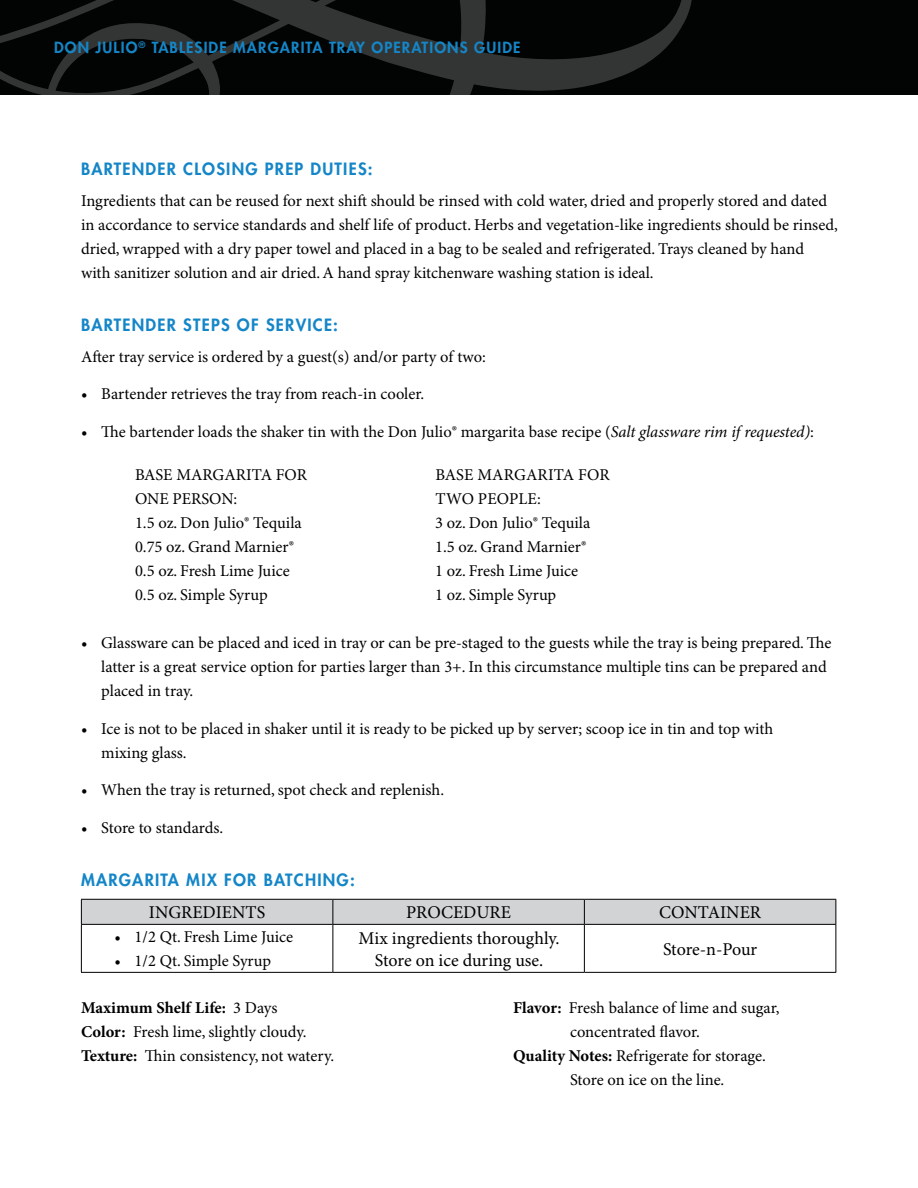
<style>
.page{position:relative;width:918px;height:1188px;background:#fff}
.page>*{position:absolute;margin:0;border:0;box-sizing:border-box;transform-origin:0 0}
.t1{font:18px/21.6px "Minion Pro";color:#000;text-align:center}
.t2{font:16.5px/24px "Minion Pro";color:#000}
.t3{font:800 16.5px "Futura";letter-spacing:.075em;color:#1486c8}
.t4{font:800 15px "Futura";letter-spacing:.075em;color:#1486c8}
.s1{font-style:italic}
.s2{font-weight:700}
</style>
<div class="page">
<svg style="left:81px;top:899px;width:756px;height:25px;background:#c8c9ca"></svg>
<hr style="left:81px;top:924px;width:252px;height:1px;background:#000">
<hr style="left:81px;top:925px;width:1px;height:47px;background:#000">
<hr style="left:333px;top:924px;width:251px;height:1px;background:#000">
<hr style="left:333px;top:925px;width:1px;height:47px;background:#000">
<hr style="left:584px;top:924px;width:252px;height:1px;background:#000">
<hr style="left:584px;top:925px;width:1px;height:47px;background:#000">
<hr style="left:836px;top:925px;width:1px;height:47px;background:#000">
<hr style="left:81px;top:972px;width:252px;height:1px;background:#000">
<hr style="left:333px;top:972px;width:251px;height:1px;background:#000">
<hr style="left:584px;top:972px;width:252px;height:1px;background:#000">
<div style="left:0;top:0;width:918px;height:94px;background:#020403"></div>
<svg style="left:0;top:0;width:692px;height:94px"></svg>
<p class="t4" style="left:54px;top:38px;width:468px">DON JULIO<sup>®</sup> TABLESIDE MARGARITA TRAY OPERATIONS GUIDE</p>
<p class="t3" style="left:81px;top:158px;width:293px">BARTENDER CLOSING PREP DUTIES:</p>
<p class="t2" style="left:81px;top:189px;width:758px">Ingredients that can be reused for next shift should be rinsed with cold water, dried and properly stored and dated in accordance to service standards and shelf life of product. Herbs and vegetation-like ingredients should be rinsed, dried, wrapped with a dry paper towel and placed in a bag to be sealed and refrigerated. Trays cleaned by hand<br>with sanitizer solution and air dried. A hand spray kitchenware washing station is ideal.</p>
<p class="t3" style="left:81px;top:314px;width:259px">BARTENDER STEPS OF SERVICE:</p>
<p class="t2" style="left:81px;top:345px;width:406px">After tray service is ordered by a guest(s) and/or party of two:</p>
<p class="t2" style="left:81px;top:383px;width:345px">• Bartender retrieves the tray from reach-in cooler.</p>
<p class="t2" style="left:81px;top:420px;width:734px">• The bartender loads the shaker tin with the Don Julio® margarita base recipe (<span class="s1">Salt glassware rim if requested)</span>:</p>
<p class="t2" style="left:135px;top:463px;width:173px">BASE MARGARITA FOR<br>ONE PERSON:<br>1.5 oz. Don Julio® Tequila<br>0.75 oz. Grand Marnier®<br>0.5 oz. Fresh Lime Juice<br>0.5 oz. Simple Syrup</p>
<p class="t2" style="left:435px;top:463px;width:176px">BASE MARGARITA FOR<br>TWO PEOPLE:<br>3 oz. Don Julio® Tequila<br>1.5 oz. Grand Marnier®<br>1 oz. Fresh Lime Juice<br>1 oz. Simple Syrup</p>
<p class="t2" style="left:101px;top:632px;width:732px;text-indent:-20px">• Glassware can be placed and iced in tray or can be pre-staged to the guests while the tray is being prepared. The latter is a great service option for parties larger than 3+. In this circumstance multiple tins can be prepared and placed in tray.</p>
<p class="t2" style="left:101px;top:717px;width:673px;text-indent:-20px">• Ice is not to be placed in shaker until it is ready to be picked up by server; scoop ice in tin and top with mixing glass.</p>
<p class="t2" style="left:81px;top:779px;width:365px">• When the tray is returned, spot check and replenish.</p>
<p class="t2" style="left:81px;top:816px;width:144px">• Store to standards.</p>
<p class="t3" style="left:81px;top:869px;width:275px">MARGARITA MIX FOR BATCHING:</p>
<p class="t1" style="left:149px;top:903px;width:118px">INGREDIENTS</p>
<p class="t1" style="left:406px;top:903px;width:106px">PROCEDURE</p>
<p class="t1" style="left:659px;top:903px;width:103px">CONTAINER</p>
<p class="t2" style="left:114px;top:926px;width:180px">• 1/2 Qt. Fresh Lime Juice</p>
<p class="t2" style="left:114px;top:950px;width:158px">• 1/2 Qt. Simple Syrup</p>
<p class="t1" style="left:359px;top:928px;width:202px">Mix ingredients thoroughly.<br>Store on ice during use.</p>
<p class="t1" style="left:663px;top:939px;width:96px">Store-n-Pour</p>
<p class="t2" style="left:81px;top:997px;width:255px"><span class="s2">Maximum Shelf Life:</span> 3 Days<br><span class="s2">Color:</span> Fresh lime, slightly cloudy.<br><span class="s2">Texture:</span> Thin consistency, not watery.</p>
<p class="t2" style="left:513px;top:997px;width:268px"><span class="s2">Flavor:</span> Fresh balance of lime and sugar,</p>
<p class="t2" style="left:570px;top:1021px;width:131px">concentrated flavor.</p>
<p class="t2" style="left:513px;top:1045px;width:254px"><span class="s2">Quality Notes:</span> Refrigerate for storage.</p>
<p class="t2" style="left:570px;top:1069px;width:156px">Store on ice on the line.</p>
</div>
